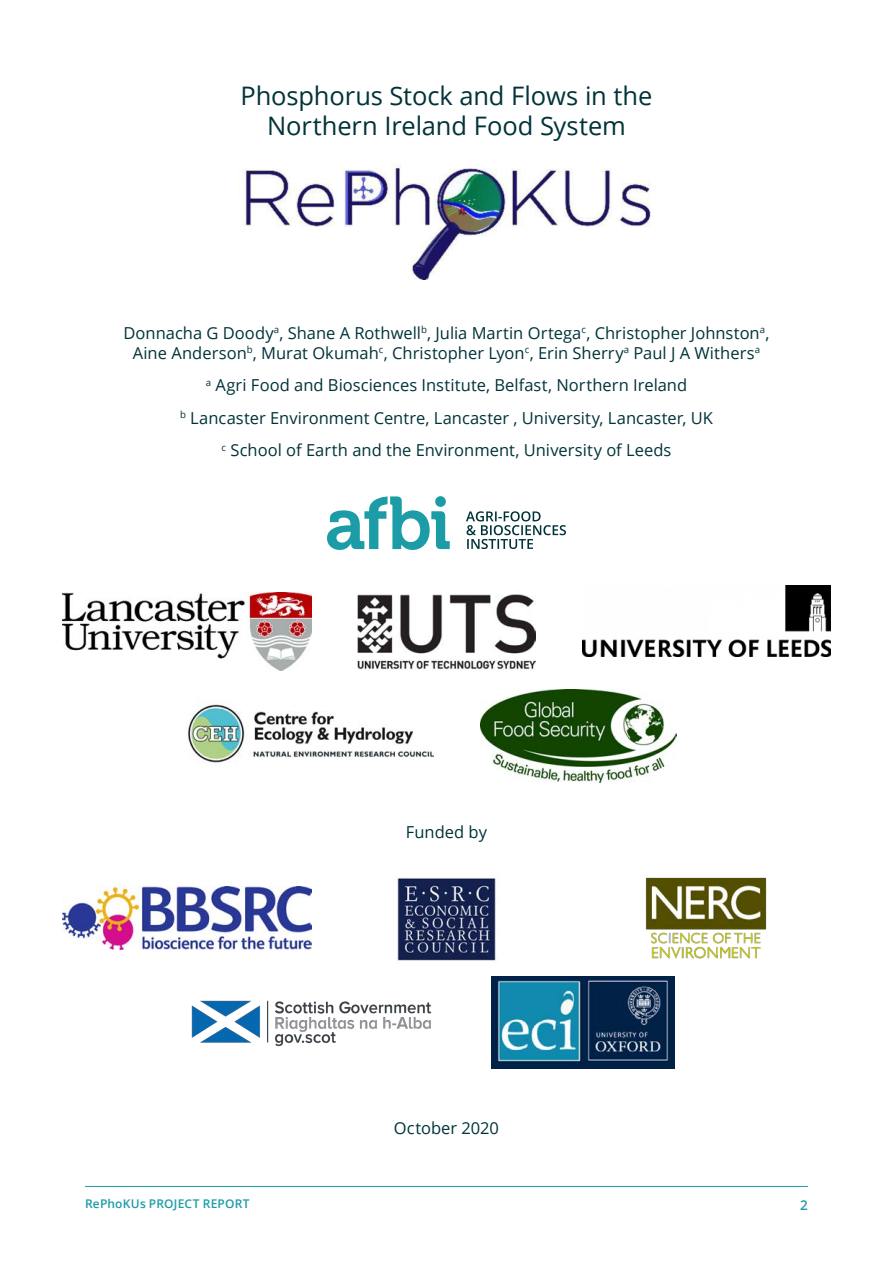
<style>
.page{position:relative;width:893px;height:1263px;background:#fff}
.page>*{position:absolute;margin:0;border:0;box-sizing:border-box;transform-origin:0 0}
.Intro{font:25.5px/30.6px "Open Sans";letter-spacing:-.005em;color:#003339;text-align:center}
.Body{font:16.5px/19.8px "Open Sans";color:#003339;text-align:center}
.t1{font:600 13.5px "Open Sans";color:#1c9ca6}
.t2{font:600 12px "Open Sans";letter-spacing:.015em;color:#1c9ca6}
</style>
<div class="page">
<hr style="left:85px;top:1186px;width:723px;height:1px;background:#1c9ca6">
<img style="left:238px;top:167px;width:413px;height:112px">
<svg style="left:466px;top:511px;width:100px;height:38px"></svg>
<svg style="left:327px;top:496px;width:123px;height:54px"></svg>
<div style="left:435px;top:496px;width:11px;height:11px;background:#1c9ca6;border-radius:50%"></div>
<img style="left:358px;top:594px;width:177px;height:76px">
<img style="left:396px;top:878px;width:100px;height:84px">
<img style="left:62px;top:592px;width:250px;height:79px">
<img style="left:62px;top:887px;width:250px;height:62px">
<img style="left:187px;top:704px;width:247px;height:59px">
<img style="left:191px;top:1000px;width:241px;height:47px">
<img style="left:582px;top:585px;width:249px;height:71px">
<img style="left:645px;top:877px;width:122px;height:82px">
<img style="left:480px;top:690px;width:197px;height:92px">
<img style="left:491px;top:976px;width:183px;height:92px">
<p class="Intro" style="left:241px;top:79px;width:413px">Phosphorus Stock and Flows in the<br>Northern Ireland Food System</p>
<p class="Body" style="left:124px;top:323px;width:647px">Donnacha G Doody<sup>a</sup>, Shane A Rothwell<sup>b</sup>, Julia Martin Ortega<sup>c</sup>, Christopher Johnston<sup>a</sup>,<br>Aine Anderson<sup>b</sup>, Murat Okumah<sup>c</sup>, Christopher Lyon<sup>c</sup>, Erin Sherry<sup>a</sup> Paul J A Withers<sup>a</sup></p>
<p class="Body" style="left:206px;top:375px;width:483px"><sup>a</sup> Agri Food and Biosciences Institute, Belfast, Northern Ireland</p>
<p class="Body" style="left:180px;top:407px;width:534px"><sup>b</sup> Lancaster Environment Centre, Lancaster , University, Lancaster, UK</p>
<p class="Body" style="left:222px;top:440px;width:451px"><sup>c</sup> School of Earth and the Environment, University of Leeds</p>
<p class="Body" style="left:406px;top:822px;width:83px">Funded by</p>
<p class="Body" style="left:394px;top:1118px;width:107px">October 2020</p>
<p class="t2" style="left:85px;top:1196px;width:166px">RePhoKUs PROJECT REPORT</p>
<p class="t1" style="left:800px;top:1195px;width:9px">2</p>
</div>
